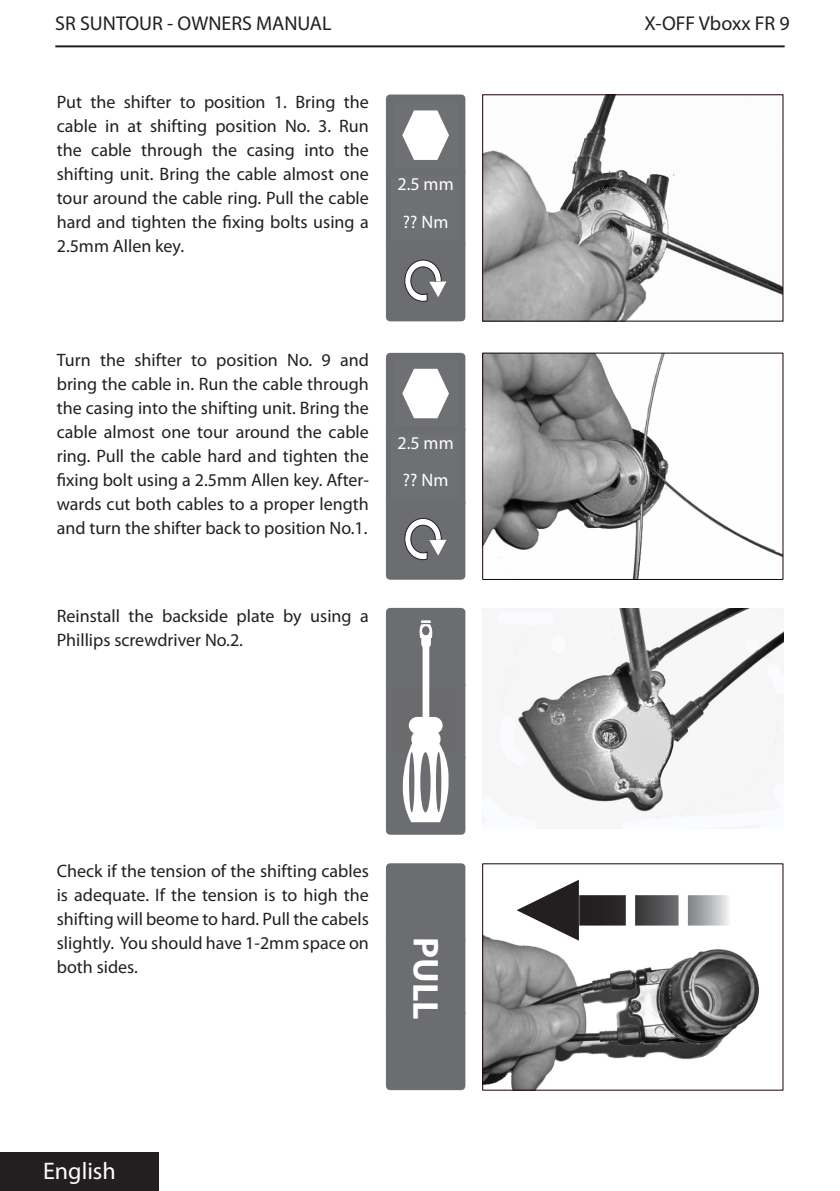
<style>
.page{position:relative;width:840px;height:1191px;background:#fff}
.page>*{position:absolute;margin:0;border:0;box-sizing:border-box;transform-origin:0 0}
.t1{font:700 36px "Myriad Pro";color:#fff}
.t2{font:24px "Myriad Pro";color:#fff}
.t3{font:20px "Myriad Pro";color:#231f20}
.t4{font:18px/24px "Myriad Pro";color:#231f20;text-align:justify}
.t5{font:18px/37.4px "Myriad Pro";letter-spacing:.005em;color:#fff}
</style>
<div class="page">
<hr style="left:55px;top:45px;width:729px;height:2px;background:#231f20">
<div style="left:0;top:1152px;width:159px;height:39px;background:#231f20"></div>
<div style="left:386px;top:167px;width:79px;height:82px;background:#6c6d70"></div>
<div style="left:386px;top:94px;width:79px;height:82px;background:#6f7073"></div>
<svg style="left:402px;top:110px;width:47px;height:50px"></svg>
<div style="left:386px;top:240px;width:79px;height:81px;background:#6c6d70"></div>
<svg style="left:404px;top:259px;width:42px;height:43px"></svg>
<img style="left:484px;top:96px;width:296px;height:223px">
<div style="left:386px;top:425px;width:79px;height:82px;background:#6c6d70"></div>
<div style="left:386px;top:353px;width:79px;height:81px;background:#6f7073"></div>
<svg style="left:402px;top:369px;width:47px;height:49px"></svg>
<div style="left:386px;top:498px;width:79px;height:81px;background:#6c6d70"></div>
<svg style="left:404px;top:518px;width:42px;height:42px"></svg>
<img style="left:484px;top:355px;width:296px;height:222px">
<div style="left:386px;top:680px;width:79px;height:82px;background:#6b6b6e"></div>
<div style="left:386px;top:608px;width:79px;height:81px;background:#6c6d70"></div>
<div style="left:386px;top:753px;width:79px;height:81px;background:#6c6d70"></div>
<div style="left:408px;top:717px;width:34px;height:17px;background:#fff;border-radius:8px"></div>
<div style="left:411px;top:730px;width:29px;height:18px;background:#fff;border-radius:9px"></div>
<svg style="left:402px;top:742px;width:46px;height:80px"></svg>
<div style="left:420px;top:752px;width:10px;height:60px;background:#6c6d70;border-radius:50%"></div>
<div style="left:409px;top:752px;width:5px;height:60px;background:#6c6d70;border-radius:50%"></div>
<svg style="left:435px;top:752px;width:6px;height:60px"></svg>
<div style="left:422px;top:642px;width:7px;height:87px;background:#fff;border-radius:3px"></div>
<svg style="left:419px;top:620px;width:13px;height:29px"></svg>
<div style="left:422px;top:626px;width:7px;height:9px;background:#6c6d70;border-radius:50%"></div>
<img style="left:482px;top:608px;width:300px;height:216px">
<div style="left:386px;top:863px;width:79px;height:81px;background:#6c6d70"></div>
<div style="left:386px;top:936px;width:79px;height:81px;background:#6c6d70"></div>
<div style="left:386px;top:1008px;width:79px;height:82px;background:#6c6d70"></div>
<img style="left:484px;top:935px;width:275px;height:153px">
<svg style="left:516px;top:879px;width:215px;height:61px"></svg>
<p class="t3" style="left:55px;top:11px;width:278px">SR SUNTOUR - OWNERS MANUAL</p>
<p class="t3" style="left:644px;top:11px;width:147px">X-OFF Vboxx FR 9</p>
<p class="t4" style="left:57px;top:90px;width:313px">Put the shifter to position 1. Bring the cable in at shifting position No. 3. Run the cable through the casing into the shifting unit. Bring the cable almost one tour around the cable ring. Pull the cable hard and tighten the fixing bolts using a 2.5mm Allen key.</p>
<p class="t5" style="left:397px;top:165px;width:58px">2.5 mm ?? Nm</p>
<p class="t4" style="left:57px;top:348px;width:313px">Turn the shifter to position No. 9 and bring the cable in. Run the cable through the casing into the shifting unit. Bring the cable almost one tour around the cable ring. Pull the cable hard and tighten the fixing bolt using a 2.5mm Allen key. After&shy;wards cut both cables to a proper length and turn the shifter back to position No.1.</p>
<p class="t4" style="left:57px;top:603px;width:313px">Reinstall the backside plate by using a<br>Phillips screwdriver No.2.</p>
<p class="t5" style="left:397px;top:423px;width:58px">2.5 mm ?? Nm</p>
<p class="t4" style="left:57px;top:858px;width:313px">Check if the tension of the shifting cables is adequate. If the tension is to high the shifting will beome to hard. Pull the cabels slightly. You should have 1-2mm space on both sides.</p>
<h1 class="t1" style="left:449px;top:937px;width:84px;rotate:90deg">PULL</h1>
<h2 class="t2" style="left:43px;top:1155px;width:74px">English</h2>
</div>
